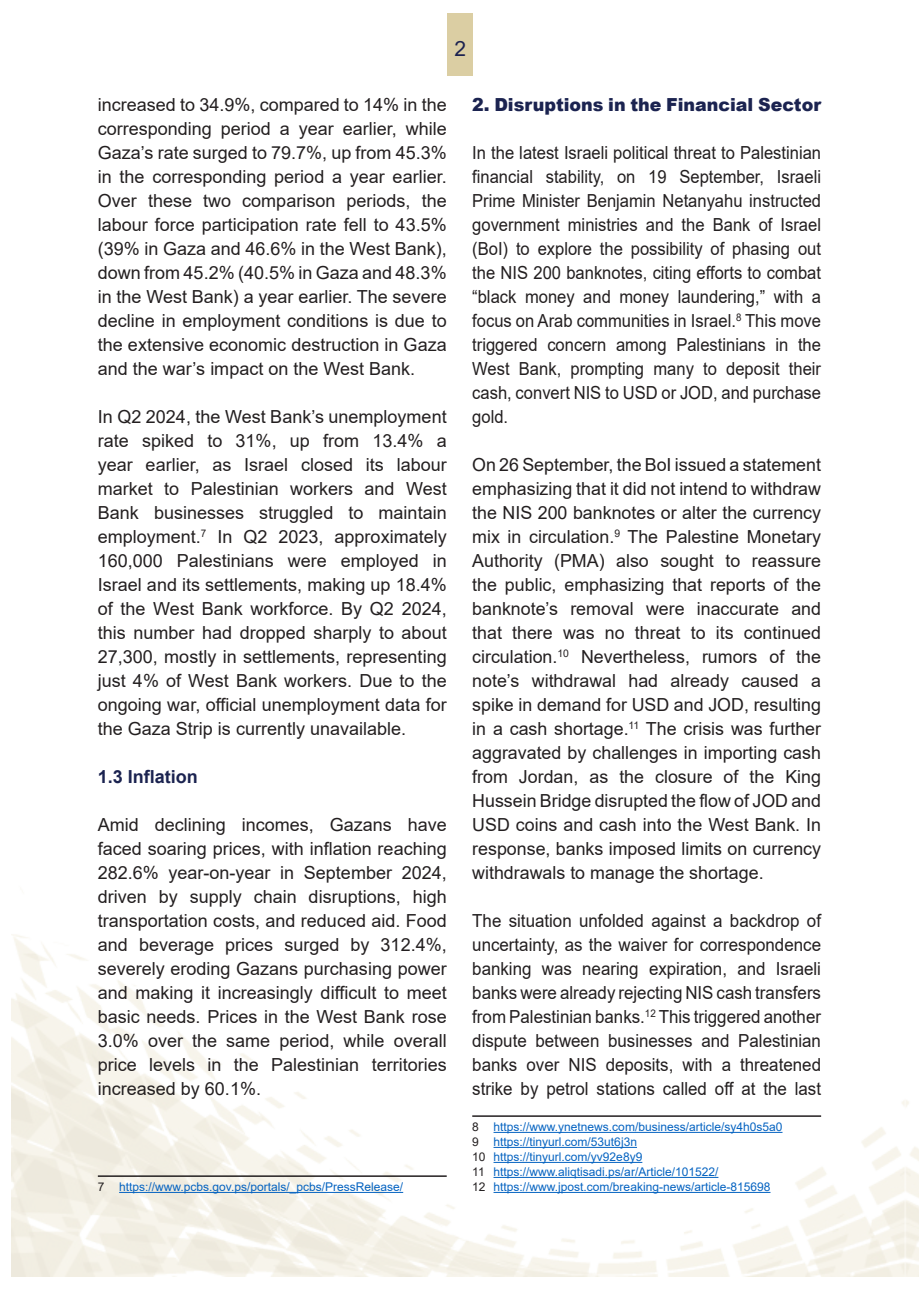
<style>
.page{position:relative;width:919px;height:1289px;background:#fff}
.page>*{position:absolute;margin:0;border:0;box-sizing:border-box;transform-origin:0 0}
.t1{font:21px "Arial";color:#1c2250}
.t2{font:18px/24px "Arial";color:#231f20;text-align:justify}
.t3{font:18px/24px "Arial";color:#231f20;text-align:justify;scale:.92 1}
.t4{font:18px/24px "Arial";color:#231f20;text-align:justify;scale:.94 1}
.t5{font:900 18px "Arial";color:#1b2350}
.t6{font:700 18px "Arial";color:#1b2350}
.newFote2024{font:12px "Arial";color:#0563c1}
.s1{color:#231f20}
</style>
<div class="page">
<img style="left:12px;top:934px;width:906px;height:342px">
<div style="left:446px;top:13px;width:26px;height:62px;background:#dbcea3"></div>
<hr style="left:98px;top:1175px;width:348px;height:1px;background:#231f20">
<hr style="left:119px;top:1191px;width:284px;height:1px;background:#0563c1">
<hr style="left:472px;top:1115px;width:349px;height:1px;background:#231f20">
<hr style="left:493px;top:1131px;width:289px;height:1px;background:#0563c1">
<hr style="left:493px;top:1146px;width:144px;height:1px;background:#0563c1">
<hr style="left:493px;top:1161px;width:149px;height:1px;background:#0563c1">
<hr style="left:493px;top:1176px;width:225px;height:1px;background:#0563c1">
<hr style="left:493px;top:1191px;width:277px;height:1px;background:#0563c1">
<p class="t1" style="left:454px;top:34px;width:13px">2</p>
<p class="t2" style="left:98px;top:92px;width:350px">increased to 34.9%, compared to 14% in the corresponding period a year earlier, while Gaza’s rate surged to 79.7%, up from 45.3% in the corresponding period a year earlier.<br>Over these two comparison periods, the labour force participation rate fell to 43.5% (39% in Gaza and 46.6% in the West Bank), down from 45.2% (40.5% in Gaza and 48.3% in the West Bank) a year earlier. The severe decline in employment conditions is due to the extensive economic destruction in Gaza and the war’s impact on the West Bank.</p>
<p class="t2" style="left:98px;top:404px;width:350px">In Q2 2024, the West Bank’s unemployment rate spiked to 31%, up from 13.4% a year earlier, as Israel closed its labour market to Palestinian workers and West Bank businesses struggled to maintain employment.<sup>7</sup> In Q2 2023, approximately 160,000 Palestinians were employed in Israel and its settlements, making up 18.4% of the West Bank workforce. By Q2 2024, this number had dropped sharply to about 27,300, mostly in settlements, representing just 4% of West Bank workers. Due to the ongoing war, official unemployment data for the Gaza Strip is currently unavailable.</p>
<p class="t6" style="left:98px;top:764px;width:102px">1.3 Inflation</p>
<p class="t2" style="left:98px;top:812px;width:350px">Amid declining incomes, Gazans have faced soaring prices, with inflation reaching 282.6% year-on-year in September 2024, driven by supply chain disruptions, high transportation costs, and reduced aid. Food and beverage prices surged by 312.4%, severely eroding Gazans purchasing power and making it increasingly difficult to meet basic needs. Prices in the West Bank rose 3.0% over the same period, while overall price levels in the Palestinian territories increased by 60.1%.</p>
<p class="newFote2024" style="left:98px;top:1178px;width:307px"><span class="s1">7</span> https://www.pcbs.gov.ps/portals/_pcbs/PressRelease/</p>
<p class="t5" style="left:472px;top:91px;width:350px">2. Disruptions in the Financial Sector</p>
<p class="t3" style="left:472px;top:140px;width:380px">In the latest Israeli political threat to Palestinian financial stability, on 19 September, Israeli Prime Minister Benjamin Netanyahu instructed government ministries and the Bank of Israel (BoI) to explore the possibility of phasing out the NIS 200 banknotes, citing efforts to combat “black money and money laundering,” with a focus on Arab communities in Israel.<sup>8</sup> This move triggered concern among Palestinians in the West Bank, prompting many to deposit their cash, convert NIS to USD or JOD, and purchase gold.</p>
<p class="t2" style="left:472px;top:452px;width:350px">On 26 September, the BoI issued a statement emphasizing that it did not intend to withdraw the NIS 200 banknotes or alter the currency mix in circulation.<sup>9</sup> The Palestine Monetary Authority (PMA) also sought to reassure the public, emphasizing that reports of the banknote’s removal were inaccurate and that there was no threat to its continued circulation.<sup>10</sup> Nevertheless, rumors of the note’s withdrawal had already caused a spike in demand for USD and JOD, resulting in a cash shortage.<sup>11</sup> The crisis was further aggravated by challenges in importing cash from Jordan, as the closure of the King Hussein Bridge disrupted the flow of JOD and USD coins and cash into the West Bank. In response, banks imposed limits on currency withdrawals to manage the shortage.</p>
<p class="t4" style="left:472px;top:908px;width:372px">The situation unfolded against a backdrop of uncertainty, as the waiver for correspondence banking was nearing expiration, and Israeli banks were already rejecting NIS cash transfers from Palestinian banks.<sup>12</sup> This triggered another dispute between businesses and Palestinian banks over NIS deposits, with a threatened strike by petrol stations called off at the last</p>
<p class="newFote2024" style="left:472px;top:1118px;width:312px"><span class="s1">8</span> https://www.ynetnews.com/business/article/sy4h0s5a0</p>
<p class="newFote2024" style="left:472px;top:1133px;width:166px"><span class="s1">9</span> https://tinyurl.com/53ut6j3n</p>
<p class="newFote2024" style="left:472px;top:1148px;width:171px"><span class="s1">10</span> https://tinyurl.com/yv92e8y9</p>
<p class="newFote2024" style="left:472px;top:1163px;width:248px"><span class="s1">11</span> https://www.aliqtisadi.ps/ar/Article/101522/</p>
<p class="newFote2024" style="left:472px;top:1178px;width:300px"><span class="s1">12</span> https://www.jpost.com/breaking-news/article-815698</p>
</div>
